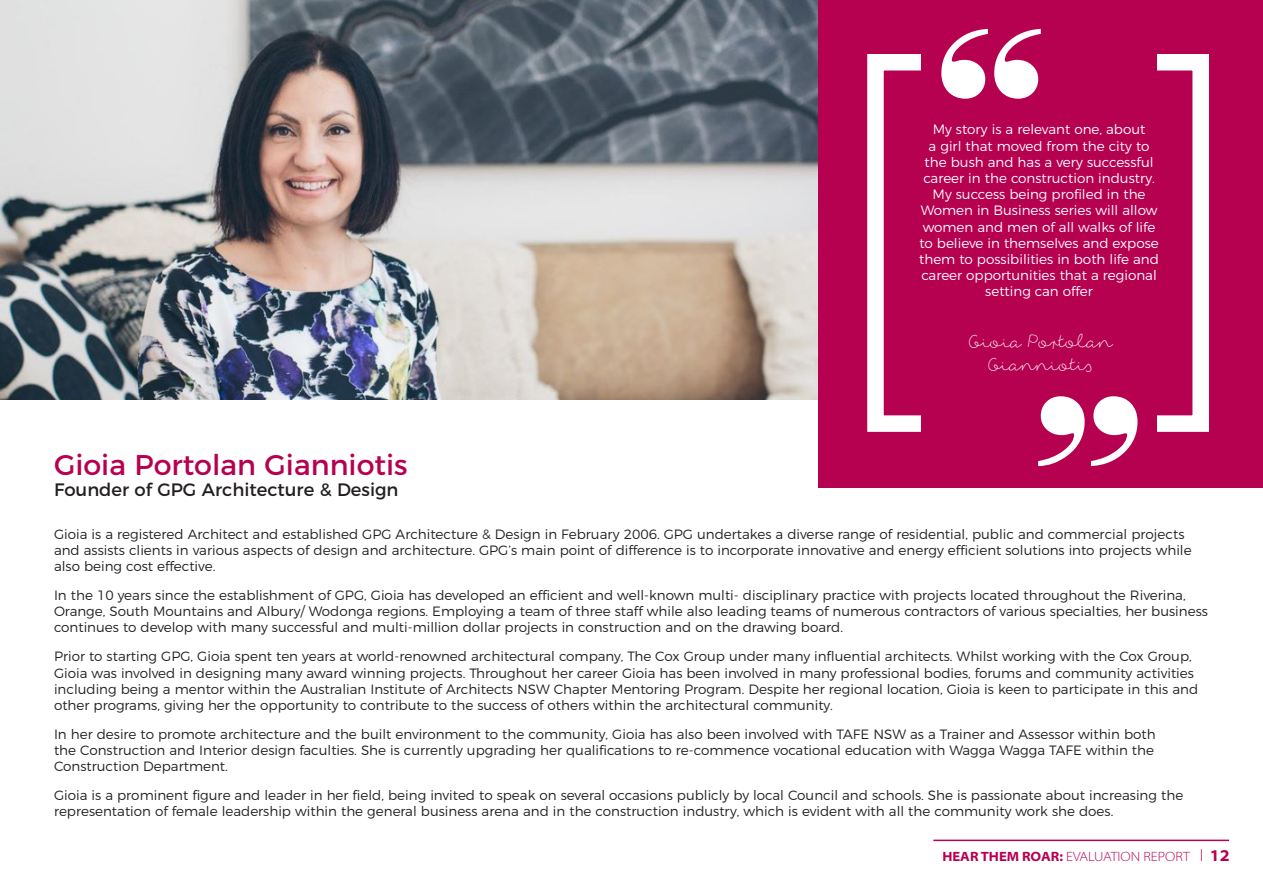
<style>
.page{position:relative;width:1263px;height:894px;background:#fff}
.page>*{position:absolute;margin:0;border:0;box-sizing:border-box;transform-origin:0 0}
.t1{font:28.5px "Montserrat";color:#b60050}
.t2{font:19.5px/23.4px "foxinthesnow";color:#fff;text-align:center}
.t3{font:18px "Montserrat";color:#231f20}
.t4{font:300 13.5px/16.2px "Montserrat";color:#231f20}
.t5{font:300 13.5px/16.2px "Montserrat";color:#fff;text-align:center}
.t6{font:300 semi-expanded 13.5px "Myriad Pro";color:#b60050}
.s1{font-weight:700}
.s2{font-size:16.5px}
.s3{font-weight:700;font-size:16.5px}
</style>
<div class="page">
<hr style="left:933px;top:840px;width:296px;height:1px;background:#b60050">
<img style="left:0;top:0;width:819px;height:400px">
<div style="left:819px;top:0;width:444px;height:487px;background:#b60050"></div>
<div style="left:867px;top:54px;width:342px;height:378px;border:16px solid #fff"></div>
<div style="left:921px;top:396px;width:236px;height:43px;background:#b60050"></div>
<svg style="left:1038px;top:396px;width:99px;height:70px"></svg>
<div style="left:921px;top:43px;width:236px;height:42px;background:#b60050"></div>
<svg style="left:941px;top:29px;width:100px;height:70px"></svg>
<p class="t5" style="left:919px;top:120px;width:241px">My story is a relevant one, about<br>a girl that moved from the city to the bush and has a very successful career in the construction industry.<br>My success being profiled in the<br>Women in Business series will allow women and men of all walks of life to believe in themselves and expose them to possibilities in both life and career opportunities that a regional setting can offer</p>
<p class="t2" style="left:967px;top:331px;width:145px">Gioia Portolan<br>Gianniotis</p>
<p class="t1" style="left:54px;top:442px;width:355px">Gioia Portolan Gianniotis</p>
<p class="t3" style="left:54px;top:475px;width:346px">Founder of GPG Architecture &amp; Design</p>
<p class="t4" style="left:54px;top:525px;width:1139px">Gioia is a registered Architect and established GPG Architecture &amp; Design in February 2006. GPG undertakes a diverse range of residential, public and commercial projects and assists clients in various aspects of design and architecture. GPG’s main point of difference is to incorporate innovative and energy efficient solutions into projects while also being cost effective.</p>
<p class="t4" style="left:54px;top:586px;width:1155px">In the 10 years since the establishment of GPG, Gioia has developed an efficient and well-known multi- disciplinary practice with projects located throughout the Riverina,<br>Orange, South Mountains and Albury/ Wodonga regions. Employing a team of three staff while also leading teams of numerous contractors of various specialties, her business continues to develop with many successful and multi-million dollar projects in construction and on the drawing board.</p>
<p class="t4" style="left:54px;top:647px;width:1146px">Prior to starting GPG, Gioia spent ten years at world-renowned architectural company, The Cox Group under many influential architects. Whilst working with the Cox Group, Gioia was involved in designing many award winning projects. Throughout her career Gioia has been involved in many professional bodies, forums and community activities including being a mentor within the Australian Institute of Architects NSW Chapter Mentoring Program. Despite her regional location, Gioia is keen to participate in this and other programs, giving her the opportunity to contribute to the success of others within the architectural community.</p>
<p class="t4" style="left:54px;top:725px;width:1103px">In her desire to promote architecture and the built environment to the community, Gioia has also been involved with TAFE NSW as a Trainer and Assessor within both the Construction and Interior design faculties. She is currently upgrading her qualifications to re-commence vocational education with Wagga Wagga TAFE within the<br>Construction Department.</p>
<p class="t4" style="left:54px;top:786px;width:1131px">Gioia is a prominent figure and leader in her field, being invited to speak on several occasions publicly by local Council and schools. She is passionate about increasing the representation of female leadership within the general business arena and in the construction industry, which is evident with all the community work she does.</p>
<p class="t6" style="left:942px;top:848px;width:289px"><span class="s1">HEAR THEM ROAR:</span> EVALUATION REPORT <span class="s2">l</span> <span class="s3">12</span></p>
</div>
